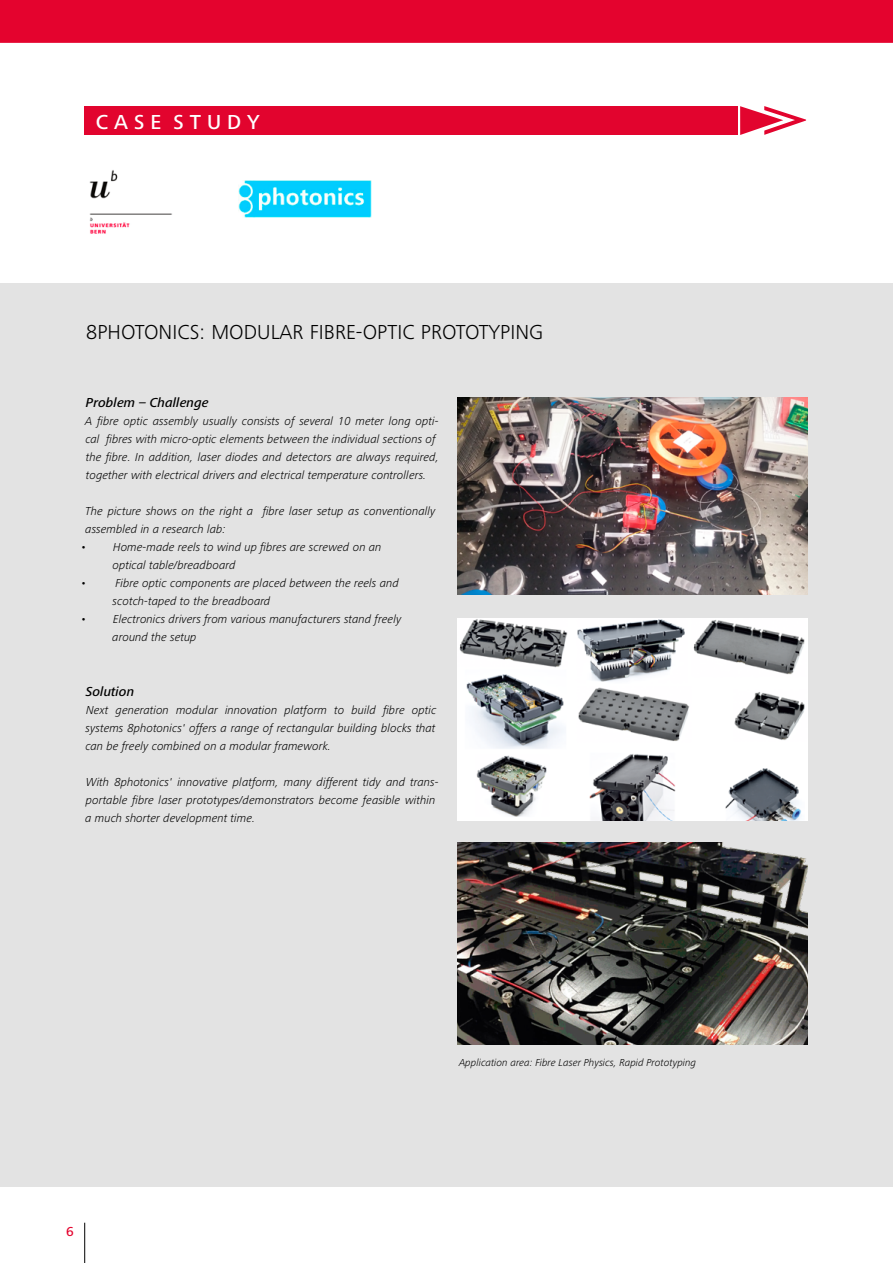
<style>
.page{position:relative;width:893px;height:1263px;background:#fff}
.page>*{position:absolute;margin:0;border:0;box-sizing:border-box;transform-origin:0 0}
.t1{font:300 21px "Frutiger Next Pro";color:#000}
.t2{font:500 21px "Frutiger Next Pro";color:#fff}
.t3{font:italic 500 13.5px "Frutiger Next Pro";letter-spacing:.005em;color:#000}
.t4{font:500 13.5px "Frutiger Next Pro";color:#e4032e}
.t5{font:italic 300 12px/18px "Frutiger Next Pro";color:#000}
.t6{font:italic 300 10.5px "Frutiger Next Pro";color:#000}
</style>
<div class="page">
<div style="left:0;top:284px;width:893px;height:903px;background:#e3e3e3"></div>
<svg style="left:740px;top:106px;width:66px;height:29px"></svg>
<div style="left:84px;top:106px;width:653px;height:29px;background:#e2042e"></div>
<div style="left:0;top:0;width:893px;height:43px;background:#e4032e"></div>
<img style="left:457px;top:397px;width:351px;height:197px">
<img style="left:457px;top:618px;width:351px;height:203px">
<img style="left:457px;top:842px;width:351px;height:203px">
<img style="left:89px;top:170px;width:83px;height:64px">
<hr style="left:84px;top:1223px;width:1px;height:40px;background:#000">
<img style="left:238px;top:181px;width:134px;height:36px">
<h1 class="t2" style="left:96px;top:110px;width:165px">C A S E S T U D Y</h1>
<h1 class="t1" style="left:86px;top:320px;width:458px">8PHOTONICS: MODULAR FIBRE-OPTIC PROTOTYPING</h1>
<p class="t3" style="left:86px;top:395px;width:124px">Problem – Challenge</p>
<p class="t5" style="left:85px;top:412px;width:355px">A fibre optic assembly usually consists of several 10 meter long opti&shy;cal fibres with micro-optic elements between the individual sections of the fibre. In addition, laser diodes and detectors are always required, together with electrical drivers and electrical temperature controllers.</p>
<p class="t5" style="left:85px;top:502px;width:352px">The picture shows on the right a fibre laser setup as conventionally assembled in a research lab:</p>
<p class="t5" style="left:112px;top:538px;width:270px;text-indent:-32px">• Home-made reels to wind up fibres are screwed on an optical table/breadboard</p>
<p class="t5" style="left:113px;top:574px;width:288px;text-indent:-32px">• Fibre optic components are placed between the reels and scotch-taped to the breadboard</p>
<p class="t5" style="left:112px;top:610px;width:291px;text-indent:-32px">• Electronics drivers from various manufacturers stand freely around the setup</p>
<p class="t3" style="left:86px;top:684px;width:50px">Solution</p>
<p class="t5" style="left:85px;top:701px;width:353px;text-align:justify">Next generation modular innovation platform to build fibre optic systems 8photonics' offers a range of rectangular building blocks that can be freely combined on a modular framework.</p>
<p class="t5" style="left:85px;top:773px;width:355px">With 8photonics' innovative platform, many different tidy and trans&shy;portable fibre laser prototypes/demonstrators become feasible within a much shorter development time.</p>
<p class="t4" style="left:66px;top:1223px;width:9px">6</p>
<p class="t6" style="left:459px;top:1056px;width:239px">Application area: Fibre Laser Physics, Rapid Prototyping</p>
</div>
